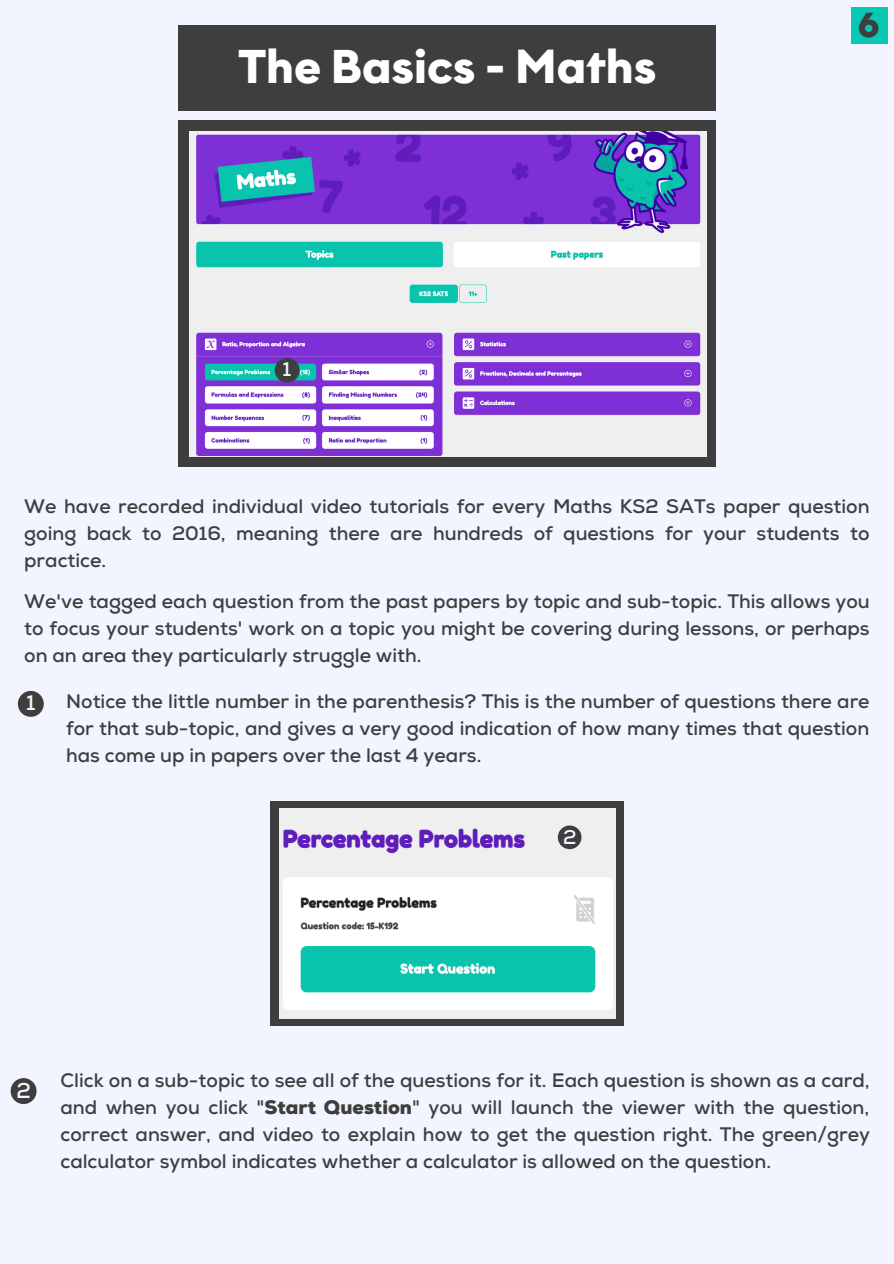
<style>
.page{position:relative;width:894px;height:1264px;background:#fff}
.page>*{position:absolute;margin:0;border:0;box-sizing:border-box;transform-origin:0 0}
.t1{font:700 47.25px "Graphit";color:#fff}
.t2{font:700 34.65px "Graphit";color:#3e3e3e}
.t3{font:700 21.45px "Nexa";color:#f2f5ff}
.t4{font:700 20.1px "Nexa";color:#f2f5ff}
.t5{font:700 19.95px "Nexa";color:#f2f5ff}
.t6{font:700 19.5px/27px "Nexa";color:#3e3e3e;text-align:justify}
.s1{font-weight:900}
</style>
<div class="page">
<div style="left:0;top:0;width:893px;height:1263px;background:#f2f5ff"></div>
<div style="left:178px;top:25px;width:537px;height:86px;background:#3e3e3e"></div>
<div style="left:178px;top:120px;width:537px;height:347px;background:#3e3e3e"></div>
<img style="left:189px;top:131px;width:517px;height:326px">
<div style="left:18px;top:691px;width:26px;height:25px;background:#3e3e3e;border-radius:50%"></div>
<div style="left:11px;top:1078px;width:26px;height:25px;background:#3e3e3e;border-radius:50%"></div>
<div style="left:275px;top:358px;width:24px;height:25px;background:#3e3e3e;border-radius:50%"></div>
<div style="left:270px;top:801px;width:354px;height:224px;background:#3e3e3e"></div>
<img style="left:279px;top:808px;width:336px;height:210px">
<div style="left:557px;top:825px;width:24px;height:24px;background:#3e3e3e;border-radius:50%"></div>
<div style="left:850px;top:8px;width:36px;height:36px;background:#06c8b3"></div>
<p class="t1" style="left:238px;top:38px;width:420px">The Basics - Maths</p>
<p class="t4" style="left:282px;top:357px;width:10px">1</p>
<p class="t2" style="left:857px;top:4px;width:23px">6</p>
<p class="t6" style="left:24px;top:493px;width:846px">We have recorded individual video tutorials for every Maths KS2 SATs paper question going back to 2016, meaning there are hundreds of questions for your students to practice.</p>
<p class="t6" style="left:24px;top:588px;width:846px">We've tagged each question from the past papers by topic and sub-topic. This allows you to focus your students' work on a topic you might be covering during lessons, or perhaps on an area they particularly struggle with.</p>
<p class="t3" style="left:26px;top:690px;width:11px">1</p>
<p class="t6" style="left:66px;top:688px;width:804px">Notice the little number in the parenthesis? This is the number of questions there are for that sub-topic, and gives a very good indication of how many times that question has come up in papers over the last 4 years.</p>
<p class="t5" style="left:563px;top:824px;width:15px">2</p>
<p class="t3" style="left:16px;top:1077px;width:16px">2</p>
<p class="t6" style="left:60px;top:1067px;width:810px">Click on a sub-topic to see all of the questions for it. Each question is shown as a card, and when you click "<span class="s1">Start Question</span>" you will launch the viewer with the question, correct answer, and video to explain how to get the question right. The green/grey calculator symbol indicates whether a calculator is allowed on the question.</p>
</div>
